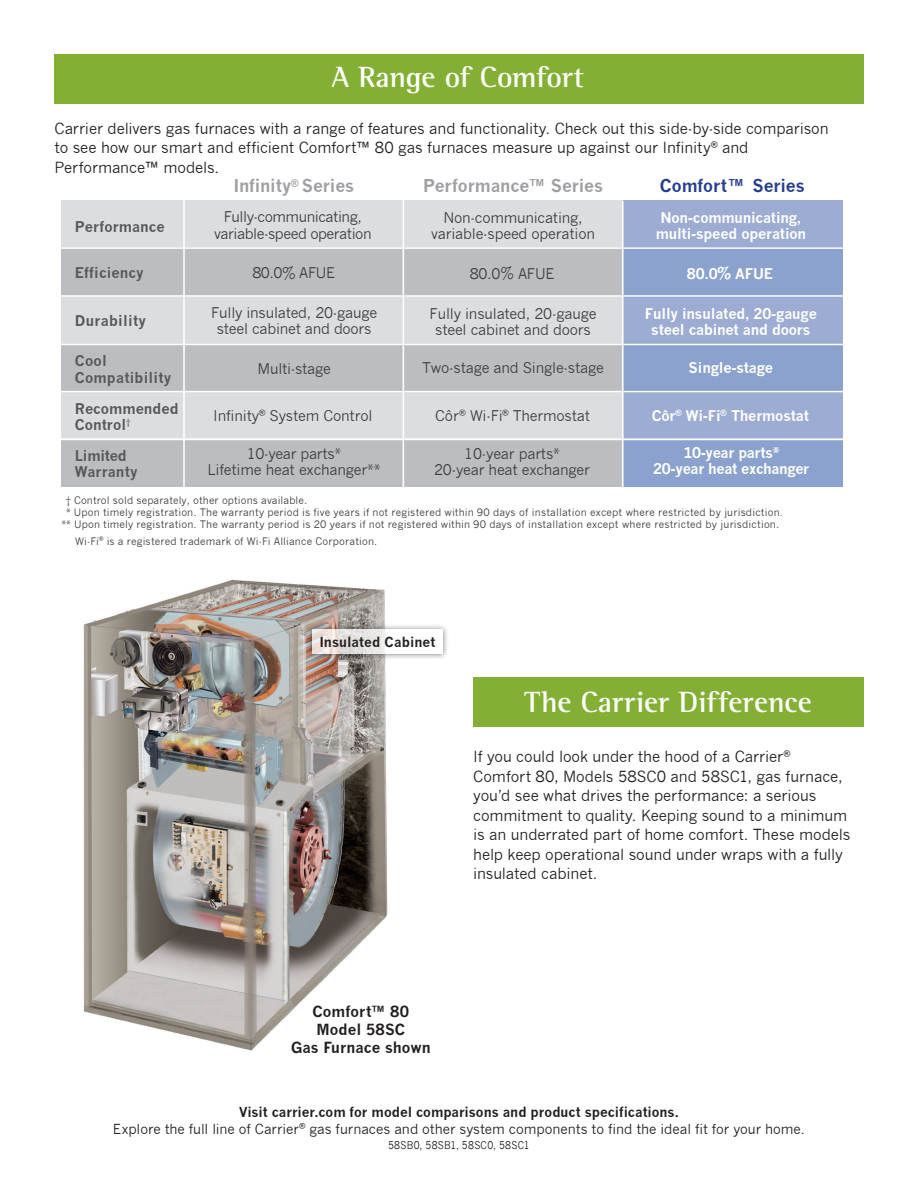
<style>
.page{position:relative;width:918px;height:1188px;background:#fff}
.page>*{position:absolute;margin:0;border:0;box-sizing:border-box;transform-origin:0 0}
.t1{font:700 30px "Rotis Semi Serif";letter-spacing:-.005em;color:#fff}
.t2{font:700 17.25px "News Gothic";letter-spacing:-.01em;color:#9d9fa2}
.t3{font:700 17.25px "News Gothic";letter-spacing:-.005em;color:#253f8e}
.t4{font:15px/19.5px "News Gothic";letter-spacing:-.01em;color:#231f20}
.t5{font:700 15px "News Gothic";color:#231f20}
.t6{font:14.4px/15.9px "News Gothic";letter-spacing:-.015em;color:#3e3e3f;text-align:center}
.t7{font:700 14.4px/15.9px "News Gothic";letter-spacing:-.015em;color:#fff;text-align:center}
.t8{font:700 14.4px/15.9px "News Gothic";letter-spacing:.005em;color:#57585a}
.t9{font:14.4px/17.2px "News Gothic";letter-spacing:-.035em;color:#3e3e3f;text-align:center}
.t10{font:700 14.4px/15.9px "News Gothic";letter-spacing:-.015em;color:#57585a}
.t11{font:13.5px "News Gothic";color:#231f20}
.t12{font:700 13.5px "News Gothic";letter-spacing:-.005em;color:#231f20}
.t13{font:10.5px "News Gothic";letter-spacing:.025em;color:#231f20;scale:.9 1}
.t14{font:10.05px "News Gothic";letter-spacing:.015em;color:#3e3e3f}
</style>
<div class="page">
<div style="left:473px;top:677px;width:391px;height:50px;background:#83b034"></div>
<img style="left:83px;top:579px;width:305px;height:472px">
<div style="left:54px;top:54px;width:810px;height:50px;background:#83b034"></div>
<div style="left:306px;top:624px;width:143px;height:36px;background:#231f20;opacity:.75"></div>
<svg style="left:312px;top:630px;width:131px;height:24px"></svg>
<div style="left:184px;top:296px;width:219px;height:48px;background:#dcdddf"></div>
<div style="left:184px;top:200px;width:219px;height:48px;background:#dcdddf"></div>
<div style="left:184px;top:392px;width:219px;height:47px;background:#dcdddf"></div>
<div style="left:184px;top:248px;width:219px;height:48px;background:#bcbdc0"></div>
<div style="left:184px;top:344px;width:219px;height:48px;background:#bcbdc0"></div>
<div style="left:62px;top:200px;width:122px;height:48px;background:#dcdddf"></div>
<div style="left:623px;top:200px;width:219px;height:48px;background:#9dacd3"></div>
<div style="left:404px;top:200px;width:218px;height:48px;background:#dcdddf"></div>
<div style="left:62px;top:296px;width:122px;height:48px;background:#dcdddf"></div>
<div style="left:62px;top:248px;width:122px;height:48px;background:#bcbdc0"></div>
<div style="left:404px;top:248px;width:218px;height:48px;background:#bcbdc0"></div>
<div style="left:623px;top:248px;width:219px;height:48px;background:#8ba2ce"></div>
<div style="left:623px;top:296px;width:219px;height:48px;background:#9dacd3"></div>
<div style="left:404px;top:296px;width:218px;height:48px;background:#dcdddf"></div>
<div style="left:404px;top:344px;width:218px;height:48px;background:#bcbdc0"></div>
<div style="left:623px;top:344px;width:219px;height:48px;background:#8ba2ce"></div>
<div style="left:623px;top:392px;width:219px;height:47px;background:#9dacd3"></div>
<div style="left:404px;top:392px;width:218px;height:47px;background:#dcdddf"></div>
<div style="left:62px;top:344px;width:122px;height:48px;background:#bcbdc0"></div>
<div style="left:62px;top:392px;width:122px;height:47px;background:#dcdddf"></div>
<div style="left:184px;top:439px;width:219px;height:48px;background:#bcbdc0"></div>
<div style="left:404px;top:439px;width:218px;height:48px;background:#bcbdc0"></div>
<div style="left:623px;top:439px;width:219px;height:48px;background:#8ba2ce"></div>
<div style="left:62px;top:439px;width:122px;height:48px;background:#bcbdc0"></div>
<hr style="left:54px;top:247px;width:798px;height:2px;background:#fff">
<hr style="left:54px;top:295px;width:798px;height:2px;background:#fff">
<hr style="left:54px;top:344px;width:798px;height:1px;background:#fff">
<hr style="left:54px;top:391px;width:798px;height:1px;background:#fff">
<hr style="left:54px;top:439px;width:798px;height:1px;background:#fff">
<hr style="left:183px;top:182px;width:2px;height:306px;background:#fff">
<hr style="left:622px;top:201px;width:2px;height:287px;background:#fff">
<p class="t1" style="left:331px;top:59px;width:254px">A Range of Comfort</p>
<p class="t4" style="left:55px;top:119px;width:776px">Carrier delivers gas furnaces with a range of features and functionality. Check out this side-by-side comparison to see how our smart and efficient Comfort™ 80 gas furnaces measure up against our Infinity<sup>®</sup> and<br>Performance™ models.</p>
<p class="t8" style="left:75px;top:218px;width:91px">Performance</p>
<p class="t8" style="left:75px;top:265px;width:70px">Efficiency</p>
<p class="t8" style="left:75px;top:312px;width:73px">Durability</p>
<p class="t2" style="left:233px;top:175px;width:123px">Infinity<sup>®</sup> Series</p>
<p class="t9" style="left:214px;top:208px;width:159px">Fully-communicating, variable-speed operation</p>
<p class="t6" style="left:252px;top:265px;width:84px">80.0% AFUE</p>
<p class="t6" style="left:211px;top:305px;width:167px">Fully insulated, 20-gauge steel cabinet and doors</p>
<p class="t2" style="left:423px;top:175px;width:182px">Performance™ Series</p>
<p class="t3" style="left:660px;top:175px;width:147px">Comfort™ Series</p>
<p class="t6" style="left:431px;top:210px;width:165px">Non-communicating, variable-speed operation</p>
<p class="t6" style="left:470px;top:266px;width:86px">80.0% AFUE</p>
<p class="t7" style="left:656px;top:209px;width:152px">Non-communicating, multi-speed operation</p>
<p class="t7" style="left:687px;top:265px;width:87px">80.0% AFUE</p>
<p class="t6" style="left:430px;top:306px;width:168px">Fully insulated, 20-gauge steel cabinet and doors</p>
<p class="t7" style="left:645px;top:306px;width:174px">Fully insulated, 20-gauge steel cabinet and doors</p>
<p class="t8" style="left:75px;top:351px;width:98px;line-height:17.2px">Cool<br>Compatibility</p>
<p class="t6" style="left:258px;top:361px;width:75px">Multi-stage</p>
<p class="t6" style="left:422px;top:360px;width:183px">Two-stage and Single-stage</p>
<p class="t7" style="left:689px;top:360px;width:86px">Single-stage</p>
<p class="t8" style="left:75px;top:400px;width:105px">Recommended<br>Control<sup>†</sup></p>
<p class="t10" style="left:75px;top:448px;width:64px">Limited<br>Warranty</p>
<p class="t6" style="left:213px;top:408px;width:161px">Infinity<sup>®</sup> System Control</p>
<p class="t7" style="left:652px;top:408px;width:159px">Côr<sup>®</sup> Wi-Fi<sup>®</sup> Thermostat</p>
<p class="t6" style="left:435px;top:408px;width:156px">Côr<sup>®</sup> Wi-Fi<sup>®</sup> Thermostat</p>
<p class="t7" style="left:653px;top:445px;width:158px">10-year parts*<br>20-year heat exchanger</p>
<p class="t14" style="left:66px;top:507px;width:718px">* Upon timely registration. The warranty period is five years if not registered within 90 days of installation except where restricted by jurisdiction.</p>
<p class="t14" style="left:75px;top:535px;width:304px">Wi-Fi<sup>®</sup> is a registered trademark of Wi-Fi Alliance Corporation.</p>
<p class="t6" style="left:208px;top:446px;width:174px">10-year parts*<br>Lifetime heat exchanger**</p>
<p class="t6" style="left:434px;top:446px;width:157px">10-year parts*<br>20-year heat exchanger</p>
<p class="t14" style="left:66px;top:494px;width:243px">† Control sold separately, other options available.</p>
<p class="t14" style="left:61px;top:519px;width:719px">** Upon timely registration. The warranty period is 20 years if not registered within 90 days of installation except where restricted by jurisdiction.</p>
<p class="t12" style="left:319px;top:634px;width:118px">Insulated Cabinet</p>
<p class="t1" style="left:525px;top:684px;width:289px">The Carrier Difference</p>
<p class="t4" style="left:473px;top:747px;width:379px">If you could look under the hood of a Carrier<sup>® </sup>Comfort 80, Models 58SC0 and 58SC1, gas furnace, you’d see what drives the performance: a serious commitment to quality. Keeping sound to a minimum is an underrated part of home comfort. These models help keep operational sound under wraps with a fully insulated cabinet.</p>
<p class="t5" style="left:312px;top:1002px;width:98px">Comfort™ 80</p>
<p class="t5" style="left:317px;top:1020px;width:90px">Model 58SC</p>
<p class="t5" style="left:291px;top:1038px;width:141px">Gas Furnace shown</p>
<p class="t12" style="left:239px;top:1104px;width:441px">Visit carrier.com for model comparisons and product specifications.</p>
<p class="t11" style="left:113px;top:1121px;width:694px">Explore the full line of Carrier<sup>®</sup> gas furnaces and other system components to find the ideal fit for your home.</p>
<p class="t13" style="left:388px;top:1139px;width:159px">58SB0, 58SB1, 58SC0, 58SC1</p>
</div>
